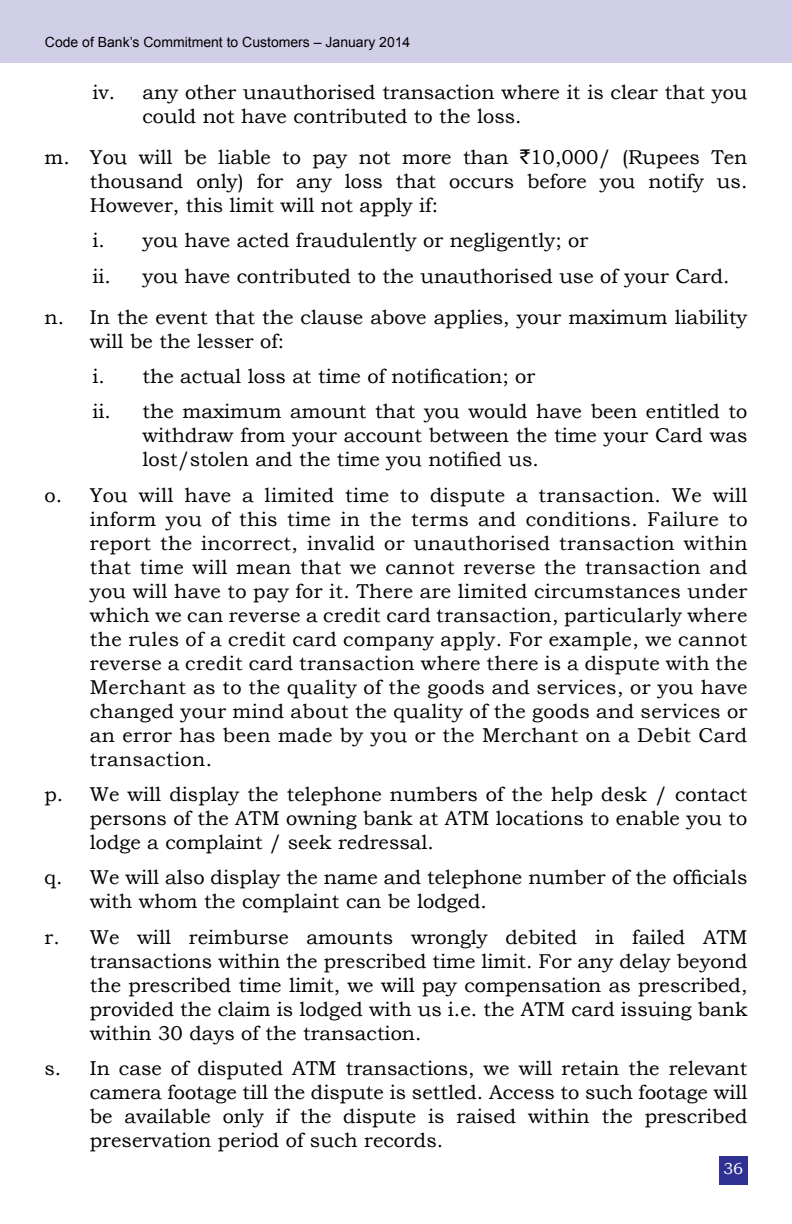
<style>
.page{position:relative;width:792px;height:1224px;background:#fff}
.page>*{position:absolute;margin:0;border:0;box-sizing:border-box;transform-origin:0 0}
.t1{font:20px/24px "Bookman Old Style";color:#000}
.t2{font:16px "Bookman Old Style";color:#fff}
.t3{font:14px "Arial";color:#000}
.s1{font-family:"Rupee Foradian"}
</style>
<div class="page">
<div style="left:0;top:0;width:792px;height:62px;background:#d1cfe8"></div>
<div style="left:719px;top:1156px;width:28px;height:28px;background:#2e3092"></div>
<p class="t3" style="left:45px;top:33px;width:367px">Code of Bank’s Commitment to Customers – January 2014</p>
<p class="t1" style="left:143px;top:80px;width:607px;text-indent:-50px">iv. any other unauthorised transaction where it is clear that you could not have contributed to the loss.</p>
<p class="t1" style="left:90px;top:145px;width:659px;text-align:justify;text-indent:-45px">m. You will be liable to pay not more than <span class="s1">`</span>10,000/ (Rupees Ten thousand only) for any loss that occurs before you notify us.<br>However, this limit will not apply if:</p>
<p class="t1" style="left:93px;top:223px;width:639px;line-height:35.4px">i. you have acted fraudulently or negligently; or<br>ii. you have contributed to the unauthorised use of your Card.</p>
<p class="t1" style="left:90px;top:305px;width:659px;text-indent:-45px">n. In the event that the clause above applies, your maximum liability will be the lesser of:</p>
<p class="t1" style="left:93px;top:359px;width:656px;line-height:35.4px">i. the actual loss at time of notification; or<br>ii. the maximum amount that you would have been entitled to</p>
<p class="t1" style="left:143px;top:424px;width:606px">withdraw from your account between the time your Card was lost/stolen and the time you notified us.</p>
<p class="t1" style="left:90px;top:483px;width:659px;text-align:justify;text-indent:-45px">o. You will have a limited time to dispute a transaction. We will inform you of this time in the terms and conditions. Failure to report the incorrect, invalid or unauthorised transaction within that time will mean that we cannot reverse the transaction and you will have to pay for it. There are limited circumstances under which we can reverse a credit card transaction, particularly where the rules of a credit card company apply. For example, we cannot reverse a credit card transaction where there is a dispute with the Merchant as to the quality of the goods and services, or you have changed your mind about the quality of the goods and services or an error has been made by you or the Merchant on a Debit Card transaction.</p>
<p class="t1" style="left:90px;top:782px;width:659px;text-align:justify;text-indent:-45px">p. We will display the telephone numbers of the help desk / contact persons of the ATM owning bank at ATM locations to enable you to lodge a complaint / seek redressal.</p>
<p class="t1" style="left:90px;top:866px;width:659px;text-indent:-45px">q. We will also display the name and telephone number of the officials with whom the complaint can be lodged.</p>
<p class="t1" style="left:90px;top:925px;width:659px;text-align:justify;text-indent:-45px">r. We will reimburse amounts wrongly debited in failed ATM transactions within the prescribed time limit. For any delay beyond the prescribed time limit, we will pay compensation as prescribed, provided the claim is lodged with us i.e. the ATM card issuing bank within 30 days of the transaction.</p>
<p class="t1" style="left:90px;top:1056px;width:659px;text-align:justify;text-indent:-45px">s. In case of disputed ATM transactions, we will retain the relevant camera footage till the dispute is settled. Access to such footage will be available only if the dispute is raised within the prescribed preservation period of such records.</p>
<p class="t2" style="left:723px;top:1159px;width:21px">36</p>
</div>
